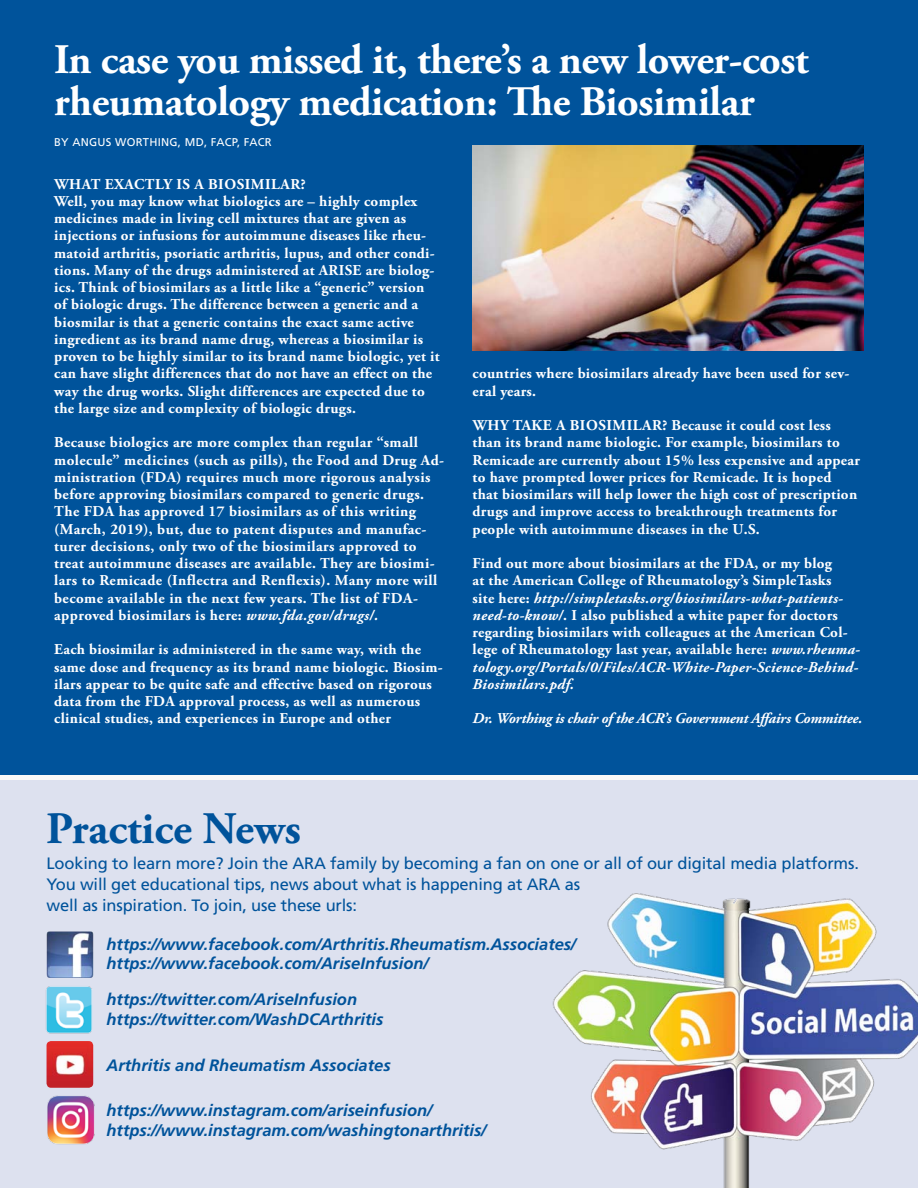
<style>
.page{position:relative;width:918px;height:1188px;background:#fff}
.page>*{position:absolute;margin:0;border:0;box-sizing:border-box;transform-origin:0 0}
.t1{font:700 45px "Adobe Garamond Pro";color:#00539b}
.t2{font:700 42px/42px "Adobe Garamond Pro";letter-spacing:-.01em;color:#fff}
.t3{font:italic 700 16.5px/19.5px "Frutiger";color:#00539b}
.t4{font:16.5px/21px "Frutiger";letter-spacing:-.01em;color:#00539b}
.t5{font:700 15px/17.2px "Adobe Garamond Pro";letter-spacing:.02em;color:#fff}
.t6{font:italic 700 15px "Adobe Garamond Pro";letter-spacing:-.015em;color:#fff}
.t7{font:11.25px "Frutiger";letter-spacing:.025em;color:#fff}
.s1{font-style:italic}
</style>
<div class="page">
<div style="left:0;top:0;width:918px;height:774px;background:#00539b"></div>
<div style="left:0;top:781px;width:918px;height:407px;background:#dde1ef"></div>
<img style="left:47px;top:932px;width:46px;height:46px">
<img style="left:46px;top:986px;width:46px;height:47px">
<img style="left:47px;top:1041px;width:46px;height:47px">
<img style="left:47px;top:1095px;width:48px;height:50px">
<img style="left:552px;top:893px;width:366px;height:295px">
<img style="left:473px;top:146px;width:391px;height:205px">
<h2 class="t2" style="left:54px;top:40px;width:756px">In case you missed it, there’s a new lower-cost rheumatology medication: The Biosimilar</h2>
<p class="t7" style="left:54px;top:135px;width:218px">by Angus Worthing, MD, FACP, FACR</p>
<p class="t5" style="left:54px;top:175px;width:27px">What</p>
<p class="t5" style="left:105px;top:175px;width:31px">exactl</p>
<p class="t5" style="left:163px;top:175px;width:56px">y is abiosimilar</p>
<p class="t5" style="left:54px;top:175px;width:387px;text-indent:247px">?<br>Well, you may know what biologics are – highly complex medicines made in living cell mixtures that are given as injections or infusions for autoimmune diseases like rheu&shy;matoid arthritis, psoriatic arthritis, lupus, and other condi&shy;tions. Many of the drugs administered at ARISE are biolog&shy;ics. Think of biosimilars as a little like a “generic” version of biologic drugs. The difference between a generic and a biosmilar is that a generic contains the exact same active ingredient as its brand name drug, whereas a biosimilar is proven to be highly similar to its brand name biologic, yet it can have slight differences that do not have an effect on the way the drug works. Slight differences are expected due to the large size and complexity of biologic drugs.</p>
<p class="t5" style="left:54px;top:434px;width:391px">Because biologics are more complex than regular “small molecule” medicines (such as pills), the Food and Drug Ad&shy;ministration (FDA) requires much more rigorous analysis before approving biosimilars compared to generic drugs.<br>The FDA has approved 17 biosimilars as of this writing (March, 2019), but, due to patent disputes and manufac&shy;turer decisions, only two of the biosimilars approved to treat autoimmune diseases are available. They are biosimi&shy;lars to Remicade (Inflectra and Renflexis). Many more will become available in the next few years. The list of FDA&shy;approved biosimilars is here: <span class="s1">www.fda.gov/drugs/.</span></p>
<p class="t5" style="left:54px;top:641px;width:390px">Each biosimilar is administered in the same way, with the same dose and frequency as its brand name biologic. Biosim&shy;ilars appear to be quite safe and effective based on rigorous data from the FDA approval process, as well as numerous clinical studies, and experiences in Europe and other</p>
<p class="t5" style="left:473px;top:365px;width:378px">countries where biosimilars already have been used for sev&shy;eral years.</p>
<p class="t5" style="left:473px;top:417px;width:51px">Why take</p>
<p class="t5" style="left:556px;top:417px;width:24px">a biosimilar</p>
<p class="t5" style="left:473px;top:417px;width:389px;text-indent:190px">? Because it could cost less than its brand name biologic. For example, biosimilars to Remicade are currently about 15% less expensive and appear to have prompted lower prices for Remicade. It is hoped that biosimilars will help lower the high cost of prescription drugs and improve access to breakthrough treatments for people with autoimmune diseases in the U.S.</p>
<p class="t5" style="left:473px;top:555px;width:389px">Find out more about biosimilars at the FDA, or my blog<br>at the American College of Rheumatology’s SimpleTasks<br>site here: <span class="s1">http://simpletasks.org/biosimilars-what-patients&shy;need-to-know/</span>. I also published a white paper for doctors regarding biosimilars with colleagues at the American Col&shy;lege of Rheumatology last year, available here: <span class="s1">www.rheuma&shy;tology.org/Portals/0/Files/ACR-White-Paper-Science-Behind-Biosimilars.pdf.</span></p>
<p class="t6" style="left:473px;top:710px;width:391px">Dr. Worthing is chair of the ACR’s Government Affairs Committee.</p>
<h1 class="t1" style="left:46px;top:803px;width:256px">Practice News</h1>
<p class="t4" style="left:47px;top:852px;width:259px">Looking to learn more? Join the ARA</p>
<p class="t4" style="left:47px;top:852px;width:814px;text-indent:284px">family by becoming a fan on one or all of our digital media platforms.<br>You will get educational tips, news about what is happening at ARA</p>
<p class="t4" style="left:565px;top:873px;width:17px">as</p>
<p class="t4" style="left:47px;top:894px;width:312px">well as inspiration. To join, use these urls:</p>
<p class="t3" style="left:107px;top:934px;width:471px">https://www.facebook.com/Arthritis.Rheumatism.Associates/ https://www.facebook.com/AriseInfusion/</p>
<p class="t3" style="left:107px;top:990px;width:278px">https://twitter.com/AriseInfusion https://twitter.com/WashDCArthritis</p>
<p class="t3" style="left:107px;top:1056px;width:286px">Arthritis and Rheumatism Associates</p>
<p class="t3" style="left:107px;top:1101px;width:381px">https://www.instagram.com/ariseinfusion/ https://www.instagram.com/washingtonarthritis/</p>
</div>
